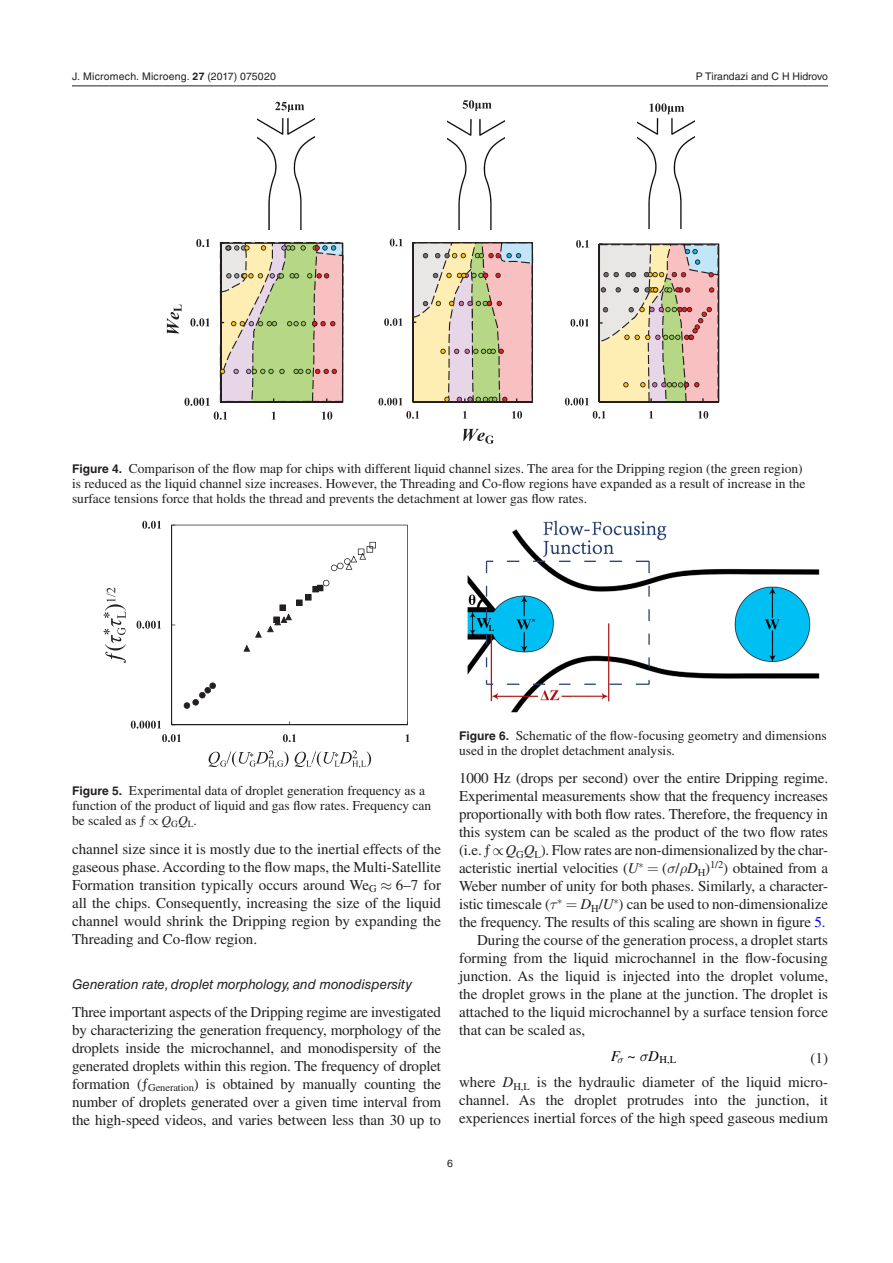
<style>
.page{position:relative;width:893px;height:1263px;background:#fff}
.page>*{position:absolute;margin:0;border:0;box-sizing:border-box;transform-origin:0 0}
.t1{font:15px/18px "Times LT Std";color:#231f20;text-align:justify}
.t2{font:13.5px/15px "Times LT Std";color:#231f20}
.t3{font:italic 13.5px "Helvetica LT Std";color:#231f20}
.t4{font:10.5px "Helvetica LT Std";letter-spacing:.005em;color:#231f20}
.t5{font:10.5px "Times LT Std";color:#000}
.s1{font-family:"Helvetica";font-weight:700}
.s2{font-family:"Helvetica"}
.s3{font-family:"Helvetica LT Std";font-weight:700;font-size:12px}
.s4{font-family:"STIX General"}
.s5{color:#000}
.s6{font-style:italic}
.s7{color:#00f}
</style>
<div class="page">
<hr style="left:72px;top:86px;width:756px;height:1px;background:#231f20">
<img style="left:258px;top:117px;width:57px;height:112px">
<img style="left:447px;top:119px;width:57px;height:110px">
<img style="left:637px;top:114px;width:57px;height:114px">
<svg style="left:412px;top:242px;width:121px;height:161px;background:#d4c3ac"></svg>
<svg style="left:379px;top:398px;width:23px;height:7px"></svg>
<svg style="left:384px;top:318px;width:18px;height:8px"></svg>
<svg style="left:390px;top:239px;width:12px;height:7px"></svg>
<svg style="left:406px;top:411px;width:13px;height:8px"></svg>
<svg style="left:463px;top:411px;width:3px;height:7px"></svg>
<svg style="left:512px;top:411px;width:10px;height:8px"></svg>
<svg style="left:598px;top:243px;width:121px;height:160px;background:#d4c3af"></svg>
<svg style="left:565px;top:398px;width:23px;height:7px"></svg>
<svg style="left:570px;top:319px;width:19px;height:8px"></svg>
<svg style="left:576px;top:240px;width:13px;height:8px"></svg>
<svg style="left:593px;top:411px;width:12px;height:8px"></svg>
<svg style="left:649px;top:411px;width:4px;height:7px"></svg>
<svg style="left:698px;top:411px;width:10px;height:8px"></svg>
<svg style="left:275px;top:102px;width:29px;height:10px"></svg>
<svg style="left:463px;top:100px;width:29px;height:10px"></svg>
<svg style="left:649px;top:103px;width:35px;height:11px"></svg>
<svg style="left:463px;top:429px;width:31px;height:15px"></svg>
<img style="left:166px;top:318px;width:1px;height:16px">
<svg style="left:167px;top:239px;width:176px;height:181px"></svg>
<svg style="left:172px;top:525px;width:236px;height:196px"></svg>
<hr style="left:171px;top:525px;width:1px;height:200px;background:#231f20">
<hr style="left:172px;top:724px;width:235px;height:1px;background:#231f20">
<svg style="left:184px;top:682px;width:32px;height:27px"></svg>
<svg style="left:244px;top:645px;width:6px;height:7px"></svg>
<svg style="left:255px;top:580px;width:74px;height:58px"></svg>
<svg style="left:331px;top:542px;width:45px;height:29px"></svg>
<svg style="left:137px;top:621px;width:24px;height:8px"></svg>
<svg style="left:142px;top:521px;width:19px;height:8px"></svg>
<svg style="left:131px;top:721px;width:50px;height:21px"></svg>
<svg style="left:283px;top:734px;width:13px;height:8px"></svg>
<svg style="left:405px;top:734px;width:4px;height:8px"></svg>
<svg style="left:104px;top:587px;width:22px;height:76px"></svg>
<svg style="left:208px;top:750px;width:80px;height:18px"></svg>
<svg style="left:294px;top:750px;width:77px;height:18px"></svg>
<img style="left:468px;top:521px;width:351px;height:192px">
<p class="t4" style="left:72px;top:70px;width:205px">J. Micromech. Microeng. <span class="s1">27</span> (<span class="s2">2017</span>) 075020</p>
<p class="t4" style="left:696px;top:70px;width:134px">P Tirandazi and C H Hidrovo</p>
<p class="t2" style="left:72px;top:461px;width:735px"><span class="s3">Figure 4.</span> Comparison of the flow map for chips with different liquid channel sizes. The area for the Dripping region (the green region) is reduced as the liquid channel size increases. However, the Threading and Co-flow regions have expanded as a result of increase in the surface tensions force that holds the thread and prevents the detachment at lower gas flow rates.</p>
<p class="t2" style="left:72px;top:783px;width:361px"><span class="s3">Figure 5.</span> Experimental data of droplet generation frequency as a function of the product of liquid and gas flow rates. Frequency can be scaled as <span class="s4">ƒ</span> <span class="s5">∝</span> <span class="s6">Q</span><sub>G</sub><span class="s6">Q</span><sub>L</sub>.</p>
<p class="t1" style="left:72px;top:839px;width:371px">channel size since it is mostly due to the inertial effects of the gaseous phase. According to the flow maps, the Multi-Satellite Formation transition typically occurs around We<sub>G</sub> ≈ 6<span class="s4">–</span>7 for all the chips. Consequently, increasing the size of the liquid channel would shrink the Dripping region by expanding the Threading and Co-flow region.</p>
<p class="t3" style="left:72px;top:976px;width:342px">Generation rate, droplet morphology, and monodispersity</p>
<p class="t1" style="left:72px;top:1003px;width:371px">Three important aspects of the Dripping regime are investigated by characterizing the generation frequency, morphology of the droplets inside the microchannel, and monodispersity of the generated droplets within this region. The frequency of droplet formation (<span class="s4">ƒ</span><sub>Generation</sub>) is obtained by manually counting the number of droplets generated over a given time interval from the high-speed videos, and varies between less than 30 up to</p>
<p class="t2" style="left:459px;top:728px;width:369px"><span class="s3">Figure 6.</span> Schematic of the flow-focusing geometry and dimensions used in the droplet detachment analysis.</p>
<p class="t1" style="left:459px;top:769px;width:371px">1000 Hz (drops per second) over the entire Dripping regime.<br>Experimental measurements show that the frequency increases proportionally with both flow rates. Therefore, the frequency in this system can be scaled as the product of the two flow rates (i.e. <span class="s4">ƒ</span><span class="s5">∝</span><span class="s6">Q</span><sub>G</sub><span class="s6">Q</span><sub>L</sub>). Flow rates are non-dimensionalized by the char&shy;acteristic inertial velocities (<span class="s6">U</span></p>
<p class="t1" style="left:459px;top:859px;width:371px;text-indent:203px">( / <span class="s6">D</span><sub>H</sub>)<sup>1/2</sup>) obtained from a Weber number of unity for both phases. Similarly, a character&shy;istic timescale (</p>
<p class="t1" style="left:581px;top:895px;width:249px"><span class="s6">D</span><sub>H</sub>/<span class="s6">U</span> ) can be used to non-dimensionalize</p>
<p class="t1" style="left:459px;top:913px;width:368px">the frequency. The results of this scaling are shown in figure <span class="s7">5</span>.</p>
<p class="t1" style="left:477px;top:931px;width:352px">During the course of the generation process, a droplet starts</p>
<p class="t1" style="left:459px;top:949px;width:371px">forming from the liquid microchannel in the flow-focusing</p>
<p class="t1" style="left:459px;top:967px;width:371px">junction. As the liquid is injected into the droplet volume,</p>
<p class="t1" style="left:459px;top:985px;width:371px">the droplet grows in the plane at the junction. The droplet is</p>
<p class="t1" style="left:459px;top:1003px;width:370px">attached to the liquid microchannel by a surface tension force</p>
<p class="t1" style="left:459px;top:1021px;width:128px">that can be scaled as,</p>
<p class="t5" style="left:611px;top:1054px;width:67px"><sup>F</sup> <sup>~</sup> <sup>D</sup>H,L</p>
<p class="t1" style="left:459px;top:1046px;width:371px;line-height:24.3px;text-align:right">(1)<br>where <span class="s6">D</span><sub>H,L</sub> is the hydraulic diameter of the liquid micro-</p>
<p class="t1" style="left:459px;top:1091px;width:371px">channel. As the droplet protrudes into the junction, it experiences inertial forces of the high speed gaseous medium</p>
<p class="t4" style="left:447px;top:1157px;width:7px">6</p>
</div>
